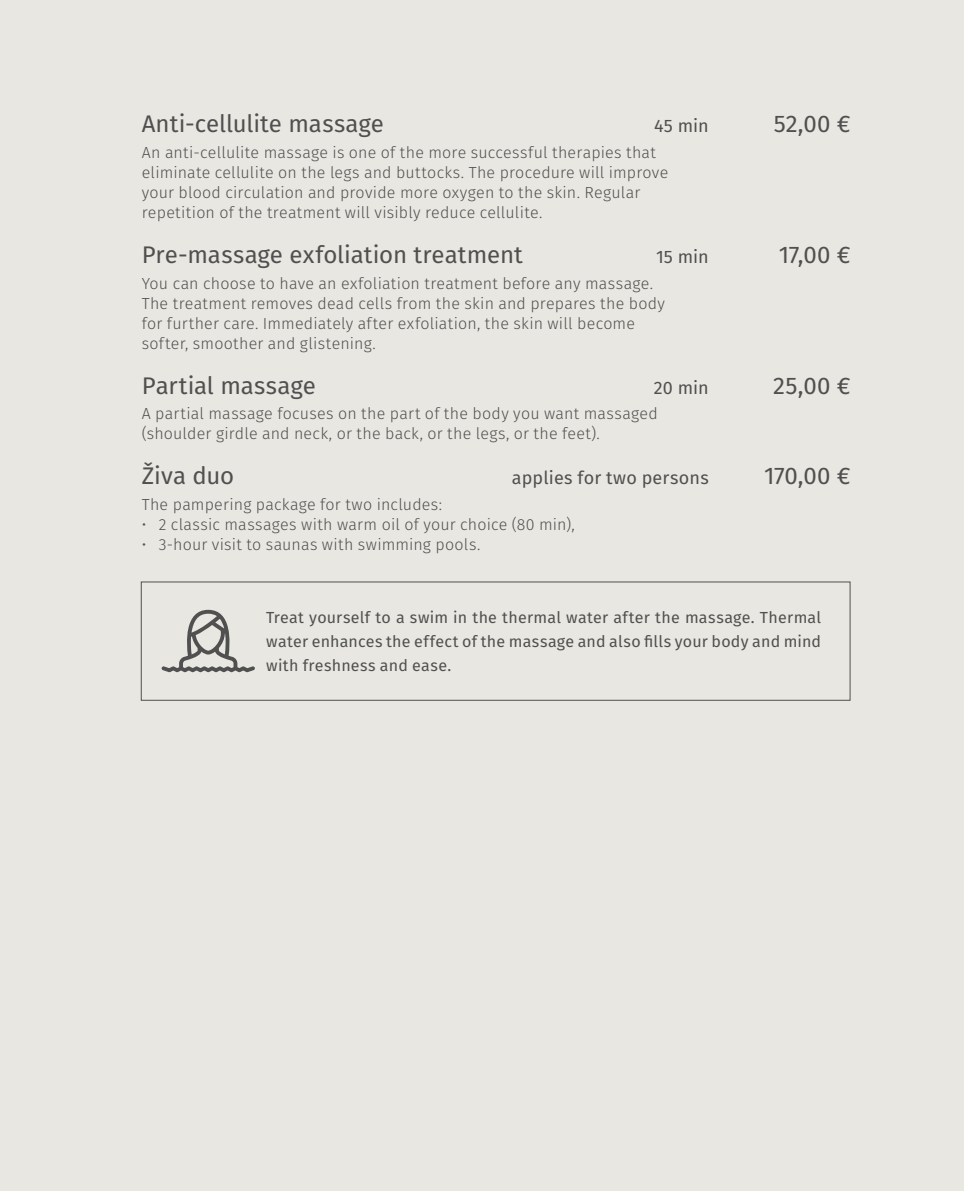
<style>
.page{position:relative;width:964px;height:1191px;background:#e8e7e1}
.page>*{position:absolute;margin:0;border:0;box-sizing:border-box;transform-origin:0 0}
.t1{font:24px "Fira Sans";color:#58595b}
.t2{font:18px "Fira Sans";letter-spacing:.005em;color:#58595b}
.t3{font:300 16px/20px "Fira Sans";letter-spacing:.015em;color:#58595b}
.t4{font:16px/24px "Fira Sans";letter-spacing:.015em;color:#58595b;text-align:justify}
</style>
<div class="page">
<div style="left:141px;top:581px;width:709px;height:120px;border:1px solid #58595b"></div>
<svg style="left:161px;top:610px;width:94px;height:62px"></svg>
<h1 class="t1" style="left:142px;top:107px;width:244px">Anti-cellulite massage</h1>
<p class="t2" style="left:654px;top:113px;width:56px">45 min</p>
<h1 class="t1" style="left:774px;top:107px;width:78px">52,00 €</h1>
<p class="t3" style="left:142px;top:143px;width:528px">An anti-cellulite massage is one of the more successful therapies that eliminate cellulite on the legs and buttocks. The procedure will improve your blood circulation and provide more oxygen to the skin. Regular repetition of the treatment will visibly reduce cellulite.</p>
<h1 class="t1" style="left:142px;top:238px;width:383px">Pre-massage exfoliation treatment</h1>
<p class="t2" style="left:656px;top:244px;width:54px">15 min</p>
<h1 class="t1" style="left:779px;top:238px;width:73px">17,00 €</h1>
<p class="t3" style="left:142px;top:274px;width:525px">You can choose to have an exfoliation treatment before any massage.<br>The treatment removes dead cells from the skin and prepares the body for further care. Immediately after exfoliation, the skin will become softer, smoother and glistening.</p>
<h1 class="t1" style="left:142px;top:368px;width:176px">Partial massage</h1>
<p class="t2" style="left:654px;top:375px;width:56px">20 min</p>
<h1 class="t1" style="left:773px;top:368px;width:79px">25,00 €</h1>
<p class="t3" style="left:142px;top:405px;width:517px">A partial massage focuses on the part of the body you want massaged (shoulder girdle and neck, or the back, or the legs, or the feet).</p>
<h1 class="t1" style="left:142px;top:459px;width:94px">Živa duo</h1>
<p class="t2" style="left:512px;top:465px;width:198px">applies for two persons</p>
<h1 class="t1" style="left:764px;top:459px;width:88px">170,00 €</h1>
<p class="t3" style="left:142px;top:496px;width:302px">The pampering package for two includes:</p>
<p class="t3" style="left:142px;top:516px;width:434px">• 2 classic massages with warm oil of your choice (80 min),</p>
<p class="t3" style="left:142px;top:536px;width:340px">• 3-hour visit to saunas with swimming pools.</p>
<p class="t4" style="left:266px;top:607px;width:556px">Treat yourself to a swim in the thermal water after the massage. Thermal water enhances the effect of the massage and also fills your body and mind with freshness and ease.</p>
</div>
